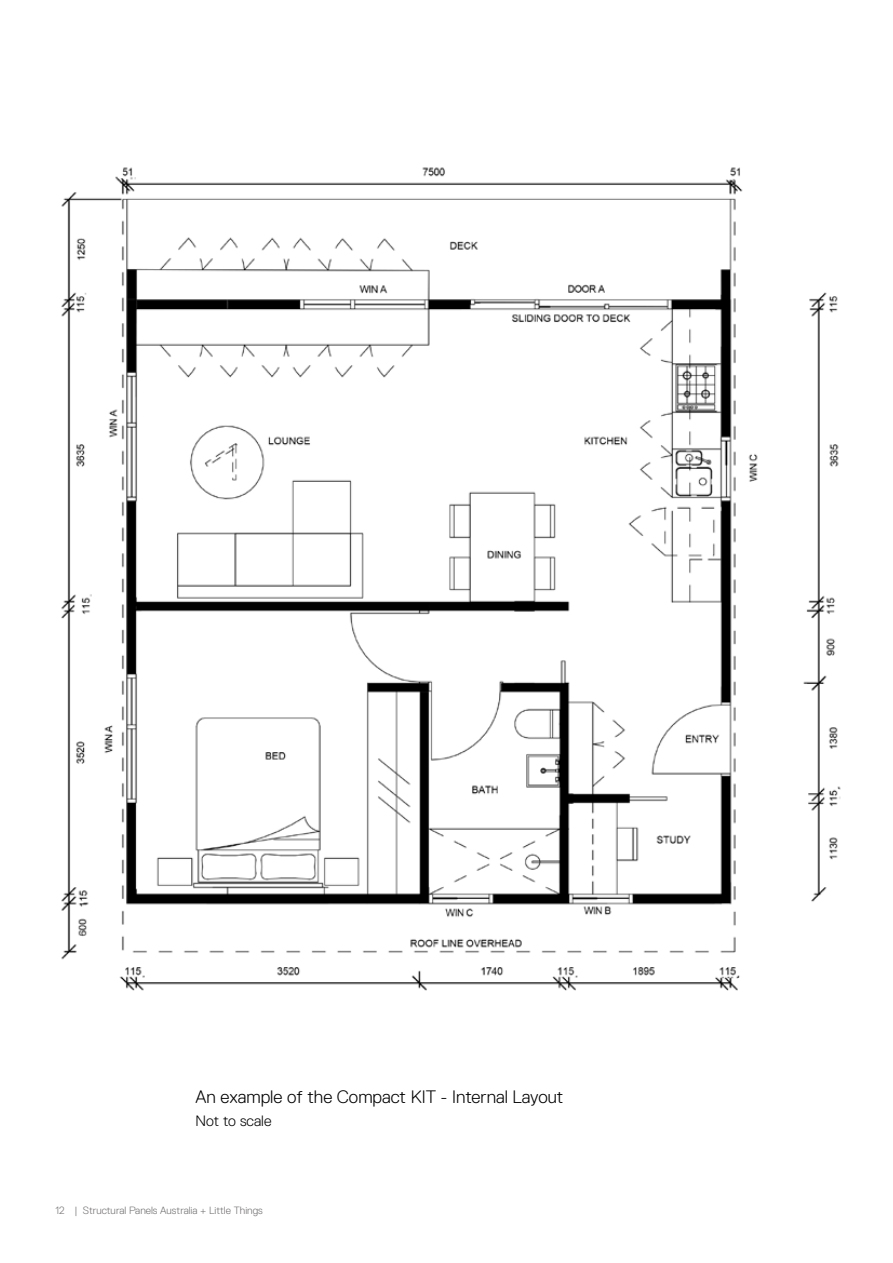
<style>
.page{position:relative;width:893px;height:1263px;background:#fff}
.page>*{position:absolute;margin:0;border:0;box-sizing:border-box;transform-origin:0 0}
.t1{font:300 18px "Replica";color:#000}
.t2{font:300 15px "Replica";color:#000}
.t3{font:300 10.5px "Replica";color:#726f71}
.s1{color:#737071}
</style>
<div class="page">
<img style="left:61px;top:167px;width:780px;height:824px">
<h1 class="t1" style="left:196px;top:1087px;width:369px">An example of the Compact KIT - Internal Layout</h1>
<h2 class="t2" style="left:196px;top:1113px;width:77px">Not to scale</h2>
<p class="t3" style="left:56px;top:1204px;width:209px"><span class="s1">12</span> | Structural Panels Australia + Little Things</p>
</div>
